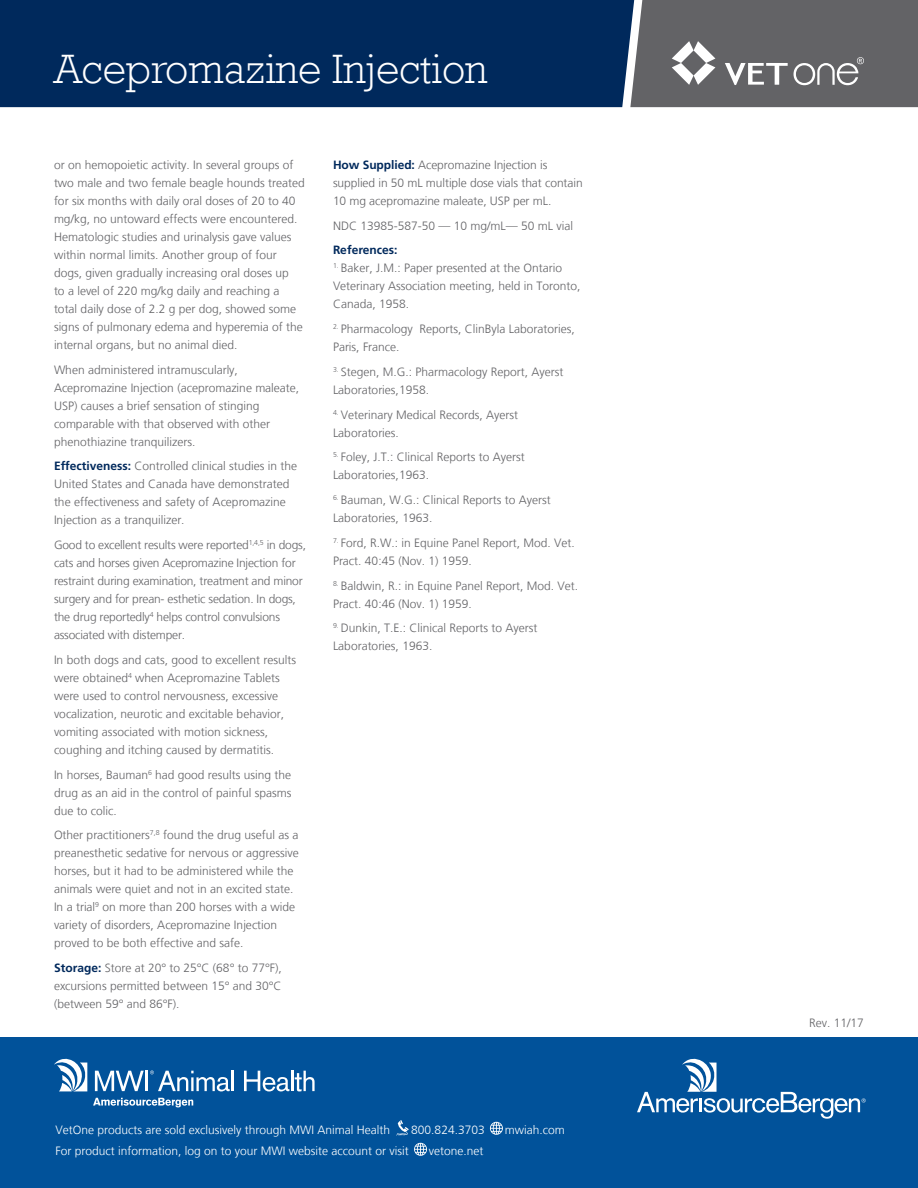
<style>
.page{position:relative;width:918px;height:1188px;background:#fff}
.page>*{position:absolute;margin:0;border:0;box-sizing:border-box;transform-origin:0 0}
.t1{font:300 42px "Rockwell";color:#fff}
.t2{font:300 12px/18px "Frutiger LT";color:#636366}
.t3{font:300 12px "Frutiger LT";color:#fff}
.t4{font:700 12px "Frutiger LT Std";color:#00295c}
.s1{font-family:"Frutiger LT Std";font-weight:700;color:#00295c}
</style>
<div class="page">
<div style="left:0;top:0;width:630px;height:107px;background:#00295c"></div>
<svg style="left:630px;top:0;width:288px;height:107px;background:#6e6e71"></svg>
<div style="left:0;top:1038px;width:918px;height:150px;background:#01529a"></div>
<svg style="left:637px;top:1059px;width:229px;height:60px"></svg>
<svg style="left:54px;top:1059px;width:33px;height:33px"></svg>
<svg style="left:93px;top:1098px;width:100px;height:9px"></svg>
<svg style="left:95px;top:1071px;width:49px;height:20px"></svg>
<hr style="left:146px;top:1071px;width:2px;height:20px;background:#fff">
<svg style="left:150px;top:1070px;width:80px;height:21px"></svg>
<hr style="left:231px;top:1071px;width:3px;height:20px;background:#fff">
<svg style="left:244px;top:1071px;width:45px;height:21px"></svg>
<hr style="left:291px;top:1071px;width:2px;height:20px;background:#fff">
<svg style="left:295px;top:1071px;width:20px;height:20px"></svg>
<svg style="left:396px;top:1120px;width:13px;height:16px"></svg>
<svg style="left:490px;top:1122px;width:13px;height:13px"></svg>
<svg style="left:414px;top:1143px;width:13px;height:13px"></svg>
<h1 class="t1" style="left:54px;top:38px;width:435px">Acepromazine Injection</h1>
<p class="t2" style="left:54px;top:156px;width:252px">or on hemopoietic activity. In several groups of two male and two female beagle hounds treated for six months with daily oral doses of 20 to 40 mg/kg, no untoward effects were encountered.<br>Hematologic studies and urinalysis gave values within normal limits. Another group of four dogs, given gradually increasing oral doses up<br>to a level of 220 mg/kg daily and reaching a total daily dose of 2.2 g per dog, showed some signs of pulmonary edema and hyperemia of the internal organs, but no animal died.</p>
<p class="t2" style="left:54px;top:361px;width:247px">When administered intramuscularly, Acepromazine Injection (acepromazine maleate, USP) causes a brief sensation of stinging comparable with that observed with other phenothiazine tranquilizers.</p>
<p class="t2" style="left:54px;top:457px;width:245px"><span class="s1">Effectiveness:</span> Controlled clinical studies in the United States and Canada have demonstrated the effectiveness and safety of Acepromazine Injection as a tranquilizer.</p>
<p class="t2" style="left:54px;top:536px;width:254px">Good to excellent results were reported<sup>1,4,5</sup> in dogs, cats and horses given Acepromazine Injection for restraint during examination, treatment and minor surgery and for prean- esthetic sedation. In dogs, the drug reportedly<sup>4</sup> helps control convulsions associated with distemper.</p>
<p class="t2" style="left:54px;top:651px;width:244px">In both dogs and cats, good to excellent results were obtained<sup>4</sup> when Acepromazine Tablets were used to control nervousness, excessive vocalization, neurotic and excitable behavior, vomiting associated with motion sickness, coughing and itching caused by dermatitis.</p>
<p class="t2" style="left:54px;top:766px;width:239px;text-align:justify">In horses, Bauman<sup>6</sup> had good results using the drug as an aid in the control of painful spasms due to colic.</p>
<p class="t2" style="left:54px;top:826px;width:246px">Other practitioners<sup>7,8</sup> found the drug useful as a preanesthetic sedative for nervous or aggressive horses, but it had to be administered while the animals were quiet and not in an excited state.<br>In a trial<sup>9</sup> on more than 200 horses with a wide variety of disorders, Acepromazine Injection proved to be both effective and safe.</p>
<p class="t2" style="left:54px;top:959px;width:229px;text-align:justify"><span class="s1">Storage:</span> Store at 20° to 25°C (68° to 77°F), excursions permitted between 15° and 30°C (between 59° and 86°F).</p>
<p class="t2" style="left:333px;top:156px;width:251px"><span class="s1">How Supplied:</span> Acepromazine Injection is supplied in 50 mL multiple dose vials that contain<br>10 mg acepromazine maleate, USP per mL.</p>
<p class="t2" style="left:333px;top:217px;width:242px">NDC 13985-587-50 — 10 mg/mL— 50 mL vial</p>
<p class="t4" style="left:333px;top:243px;width:66px">References:</p>
<p class="t2" style="left:333px;top:259px;width:249px"><sup>1.</sup> Baker, J.M.: Paper presented at the Ontario<br>Veterinary Association meeting, held in Toronto,<br>Canada, 1958.</p>
<p class="t2" style="left:333px;top:320px;width:243px"><sup>2.</sup> Pharmacology Reports, ClinByla Laboratories,<br>Paris, France.</p>
<p class="t2" style="left:333px;top:363px;width:232px"><sup>3.</sup> Stegen, M.G.: Pharmacology Report, Ayerst<br>Laboratories,1958.</p>
<p class="t2" style="left:333px;top:406px;width:187px"><sup>4.</sup> Veterinary Medical Records, Ayerst<br>Laboratories.</p>
<p class="t2" style="left:333px;top:448px;width:193px"><sup>5.</sup> Foley, J.T.: Clinical Reports to Ayerst<br>Laboratories,1963.</p>
<p class="t2" style="left:333px;top:491px;width:219px"><sup>6.</sup> Bauman, W.G.: Clinical Reports to Ayerst<br>Laboratories, 1963.</p>
<p class="t2" style="left:333px;top:534px;width:243px"><sup>7.</sup> Ford, R.W.: in Equine Panel Report, Mod. Vet.<br>Pract. 40:45 (Nov. 1) 1959.</p>
<p class="t2" style="left:333px;top:577px;width:247px"><sup>8.</sup> Baldwin, R.: in Equine Panel Report, Mod. Vet.<br>Pract. 40:46 (Nov. 1) 1959.</p>
<p class="t2" style="left:333px;top:619px;width:206px"><sup>9.</sup> Dunkin, T.E.: Clinical Reports to Ayerst<br>Laboratories, 1963.</p>
<p class="t3" style="left:55px;top:1123px;width:336px">VetOne products are sold exclusively through MWI Animal Health</p>
<p class="t3" style="left:411px;top:1123px;width:75px">800.824.3703</p>
<p class="t3" style="left:505px;top:1123px;width:61px">mwiah.com</p>
<p class="t3" style="left:55px;top:1144px;width:355px">For product information, log on to your MWI website account or visit</p>
<p class="t3" style="left:429px;top:1144px;width:56px">vetone.net</p>
<p class="t2" style="left:809px;top:1014px;width:56px">Rev. 11/17</p>
</div>
